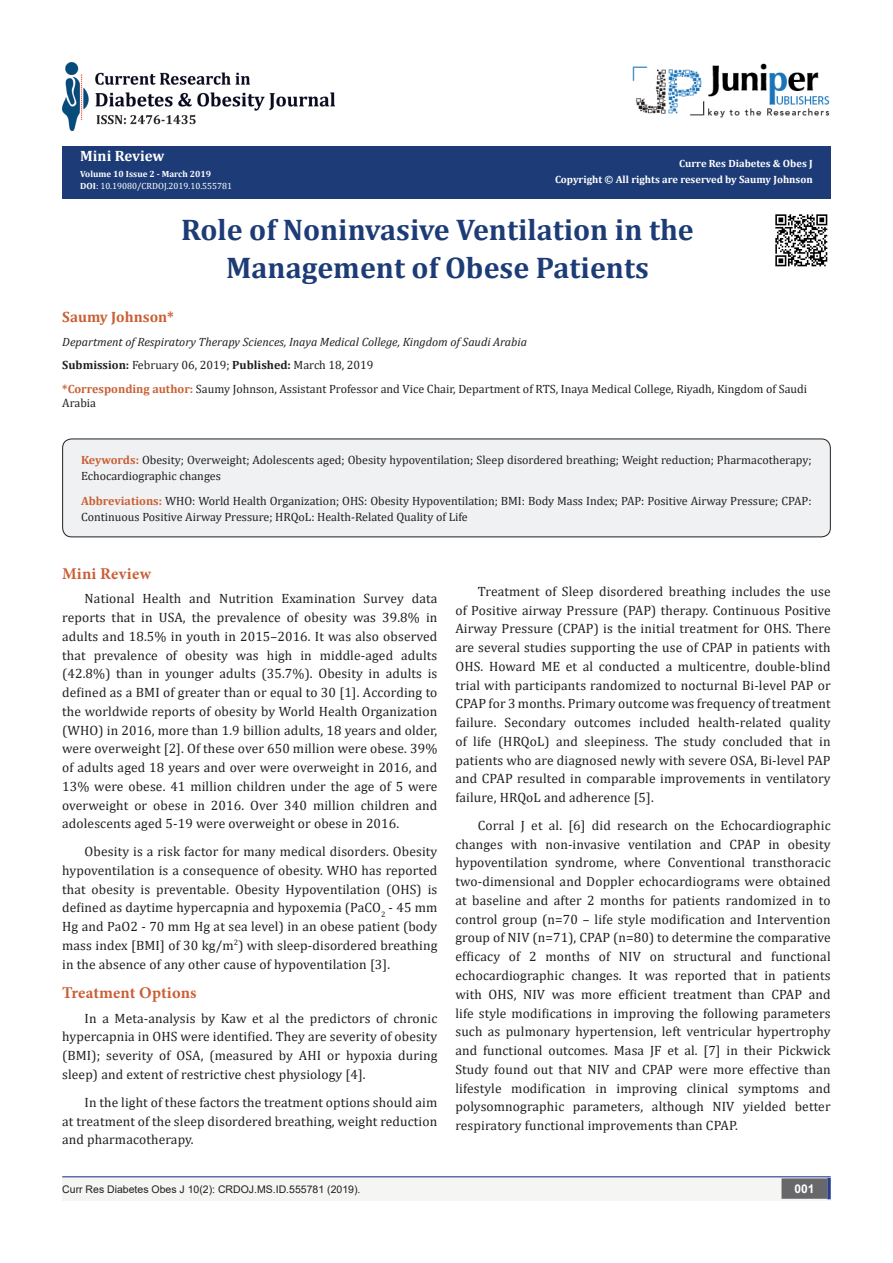
<style>
.page{position:relative;width:893px;height:1263px;background:#fff}
.page>*{position:absolute;margin:0;border:0;box-sizing:border-box;transform-origin:0 0}
.t1{font:700 30px/37.5px "Cambria";color:#1d3c77;text-align:center}
.t2{font:700 16.5px "Minion Pro";letter-spacing:.01em;color:#ca5f37}
.t3{font:700 15px "Cambria";color:#ca6035}
.t4{font:700 15px "Cambria";color:#fff}
.t5{font:13.5px/18.8px "Cambria";letter-spacing:.01em;color:#231f20;text-align:justify}
.t6{font:12px/15.8px "Cambria";color:#231f20}
.t7{font:italic 12px "Cambria";color:#231f20}
.t8{font:700 12px "Arial";color:#fff}
.t9{font:700 10.5px "Cambria";color:#fff}
.t10{font:10.5px "Arial";color:#231f20}
.t11{font:9px "Cambria";color:#fff}
.t12{font:700 9px "Cambria";color:#fff}
.s1{font-weight:700;color:#fffefc}
.s2{font-weight:700}
.s3{font-weight:700;color:#ca6035}
.s4{font-weight:700;color:#ca5f37}
</style>
<div class="page">
<div style="left:62px;top:146px;width:769px;height:52px;background:#1d3c77"></div>
<div style="left:62px;top:1177px;width:494px;height:24px;background:#f5f5f4"></div>
<div style="left:503px;top:1177px;width:328px;height:24px;background:#f5f5f4"></div>
<div style="left:782px;top:1179px;width:45px;height:19px;background:#68676a"></div>
<div style="left:781px;top:1178px;width:46px;height:21px;border:2px solid #68676a"></div>
<svg style="left:827px;top:1178px;width:4px;height:21px"></svg>
<hr style="left:62px;top:1176px;width:769px;height:1px;background:#253f8e">
<img style="left:633px;top:63px;width:197px;height:55px">
<img style="left:62px;top:62px;width:273px;height:69px">
<div style="left:63px;top:439px;width:767px;height:98px;background:#f0f1f2;border-radius:9px"></div>
<div style="left:62px;top:439px;width:769px;height:98px;border:1px solid #231f20;border-radius:9px"></div>
<img style="left:775px;top:214px;width:53px;height:53px">
<p class="t4" style="left:80px;top:145px;width:86px">Mini Review</p>
<p class="t12" style="left:80px;top:167px;width:132px">Volume 10 Issue 2 - March 2019</p>
<p class="t11" style="left:80px;top:180px;width:153px"><span class="s1">DOI</span>: 10.19080/CRDOJ.2019.10.555781</p>
<p class="t9" style="left:679px;top:156px;width:135px">Curre Res Diabetes &amp; Obes J</p>
<p class="t9" style="left:555px;top:172px;width:259px">Copyright © All rights are reserved by Saumy Johnson</p>
<p class="t1" style="left:181px;top:210px;width:514px">Role of Noninvasive Ventilation in the<br>Management of Obese Patients</p>
<p class="t3" style="left:62px;top:307px;width:113px">Saumy Johnson*</p>
<p class="t7" style="left:62px;top:333px;width:466px">Department of Respiratory Therapy Sciences, Inaya Medical College, Kingdom of Saudi Arabia</p>
<p class="t6" style="left:62px;top:357px;width:313px"><span class="s2">Submission:</span> February 06, 2019; <span class="s2">Published:</span> March 18, 2019</p>
<p class="t6" style="left:62px;top:381px;width:746px;line-height:14.4px"><span class="s3">*Corresponding author:</span> Saumy Johnson, Assistant Professor and Vice Chair, Department of RTS, Inaya Medical College, Riyadh, Kingdom of Saudi<br>Arabia</p>
<p class="t6" style="left:81px;top:452px;width:732px"><span class="s4">Keywords:</span> Obesity; Overweight; Adolescents aged; Obesity hypoventilation; Sleep disordered breathing; Weight reduction; Pharmacotherapy;<br>Echocardiographic changes</p>
<p class="t6" style="left:81px;top:493px;width:732px"><span class="s3">Abbreviations:</span> WHO: World Health Organization; OHS: Obesity Hypoventilation; BMI: Body Mass Index; PAP: Positive Airway Pressure; CPAP:<br>Continuous Positive Airway Pressure; HRQoL: Health-Related Quality of Life</p>
<p class="t2" style="left:62px;top:562px;width:90px">Mini Review</p>
<p class="t5" style="left:62px;top:589px;width:377px;text-indent:22px">National Health and Nutrition Examination Survey data reports that in USA, the prevalence of obesity was 39.8% in adults and 18.5% in youth in 2015–2016. It was also observed that prevalence of obesity was high in middle-aged adults (42.8%) than in younger adults (35.7%). Obesity in adults is defined as a BMI of greater than or equal to 30 [1]. According to the worldwide reports of obesity by World Health Organization (WHO) in 2016, more than 1.9 billion adults, 18 years and older, were overweight [2]. Of these over 650 million were obese. 39% of adults aged 18 years and over were overweight in 2016, and 13% were obese. 41 million children under the age of 5 were overweight or obese in 2016. Over 340 million children and adolescents aged 5-19 were overweight or obese in 2016.</p>
<p class="t5" style="left:62px;top:842px;width:377px;text-indent:22px">Obesity is a risk factor for many medical disorders. Obesity hypoventilation is a consequence of obesity. WHO has reported that obesity is preventable. Obesity Hypoventilation (OHS) is defined as daytime hypercapnia and hypoxemia (PaCO<sub>2</sub> - 45 mm Hg and PaO2 - 70 mm Hg at sea level) in an obese patient (body mass index [BMI] of 30 kg/m<sup>2</sup>) with sleep-disordered breathing in the absence of any other cause of hypoventilation [3].</p>
<p class="t2" style="left:62px;top:981px;width:136px">Treatment Options</p>
<p class="t5" style="left:62px;top:1009px;width:377px;text-indent:22px">In a Meta-analysis by Kaw et al the predictors of chronic hypercapnia in OHS were identified. They are severity of obesity (BMI); severity of OSA, (measured by AHI or hypoxia during sleep) and extent of restrictive chest physiology [4].</p>
<p class="t5" style="left:62px;top:1093px;width:377px;text-indent:22px">In the light of these factors the treatment options should aim at treatment of the sleep disordered breathing, weight reduction and pharmacotherapy.</p>
<p class="t5" style="left:455px;top:582px;width:377px;text-indent:22px">Treatment of Sleep disordered breathing includes the use of Positive airway Pressure (PAP) therapy. Continuous Positive Airway Pressure (CPAP) is the initial treatment for OHS. There are several studies supporting the use of CPAP in patients with OHS. Howard ME et al conducted a multicentre, double-blind trial with participants randomized to nocturnal Bi-level PAP or CPAP for 3 months. Primary outcome was frequency of treatment failure. Secondary outcomes included health-related quality of life (HRQoL) and sleepiness. The study concluded that in patients who are diagnosed newly with severe OSA, Bi-level PAP and CPAP resulted in comparable improvements in ventilatory failure, HRQoL and adherence [5].</p>
<p class="t5" style="left:455px;top:816px;width:377px;text-indent:22px">Corral J et al. [6] did research on the Echocardiographic changes with non-invasive ventilation and CPAP in obesity hypoventilation syndrome, where Conventional transthoracic two-dimensional and Doppler echocardiograms were obtained at baseline and after 2 months for patients randomized in to control group (n=70 – life style modification and Intervention group of NIV (n=71), CPAP (n=80) to determine the comparative efficacy of 2 months of NIV on structural and functional echocardiographic changes. It was reported that in patients with OHS, NIV was more efficient treatment than CPAP and life style modifications in improving the following parameters such as pulmonary hypertension, left ventricular hypertrophy and functional outcomes. Masa JF et al. [7] in their Pickwick Study found out that NIV and CPAP were more effective than lifestyle modification in improving clinical symptoms and polysomnographic parameters, although NIV yielded better respiratory functional improvements than CPAP.</p>
<p class="t10" style="left:62px;top:1182px;width:300px">Curr Res Diabetes Obes J 10(2): CRDOJ.MS.ID.555781 (2019).</p>
<p class="t8" style="left:794px;top:1180px;width:22px">001</p>
</div>
